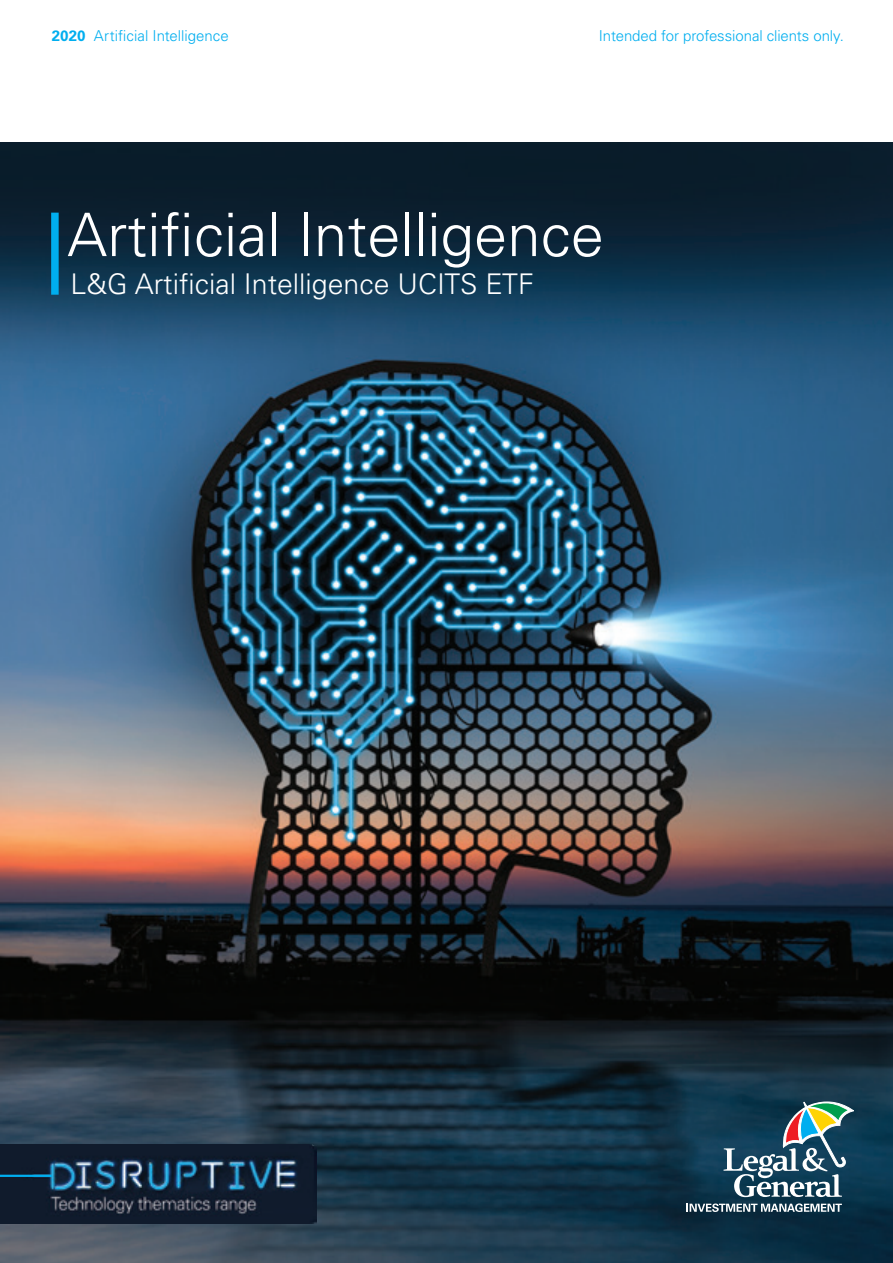
<style>
.page{position:relative;width:893px;height:1263px;background:#fff}
.page>*{position:absolute;margin:0;border:0;box-sizing:border-box;transform-origin:0 0}
.t1{font:300 60px "Univers LT Std";color:#fff}
.t2{font:300 28.5px "Univers LT Std";color:#fff}
._00a_Header_Verso{font:300 15px "Univers LT Std";letter-spacing:-.005em;color:#00aeef}
.s1{font-weight:700}
</style>
<div class="page">
<img style="left:0;top:142px;width:893px;height:1121px">
<svg style="left:723px;top:1102px;width:130px;height:95px;background:#4a6c78"></svg>
<svg style="left:687px;top:1203px;width:155px;height:9px"></svg>
<div style="left:51px;top:213px;width:8px;height:82px;background:#00aeef"></div>
<img style="left:0;top:1144px;width:317px;height:80px">
<hr style="left:0;top:1175px;width:52px;height:2px;background:#00aeef">
<p class="_00a_Header_Verso" style="left:52px;top:26px;width:178px"><span class="s1">2020</span> Artificial Intelligence</p>
<p class="_00a_Header_Verso" style="left:599px;top:26px;width:247px">Intended for professional clients only.</p>
<p class="t1" style="left:67px;top:199px;width:538px">Artificial Intelligence</p>
<p class="t2" style="left:71px;top:267px;width:465px">L&amp;G Artificial Intelligence UCITS ETF</p>
</div>
